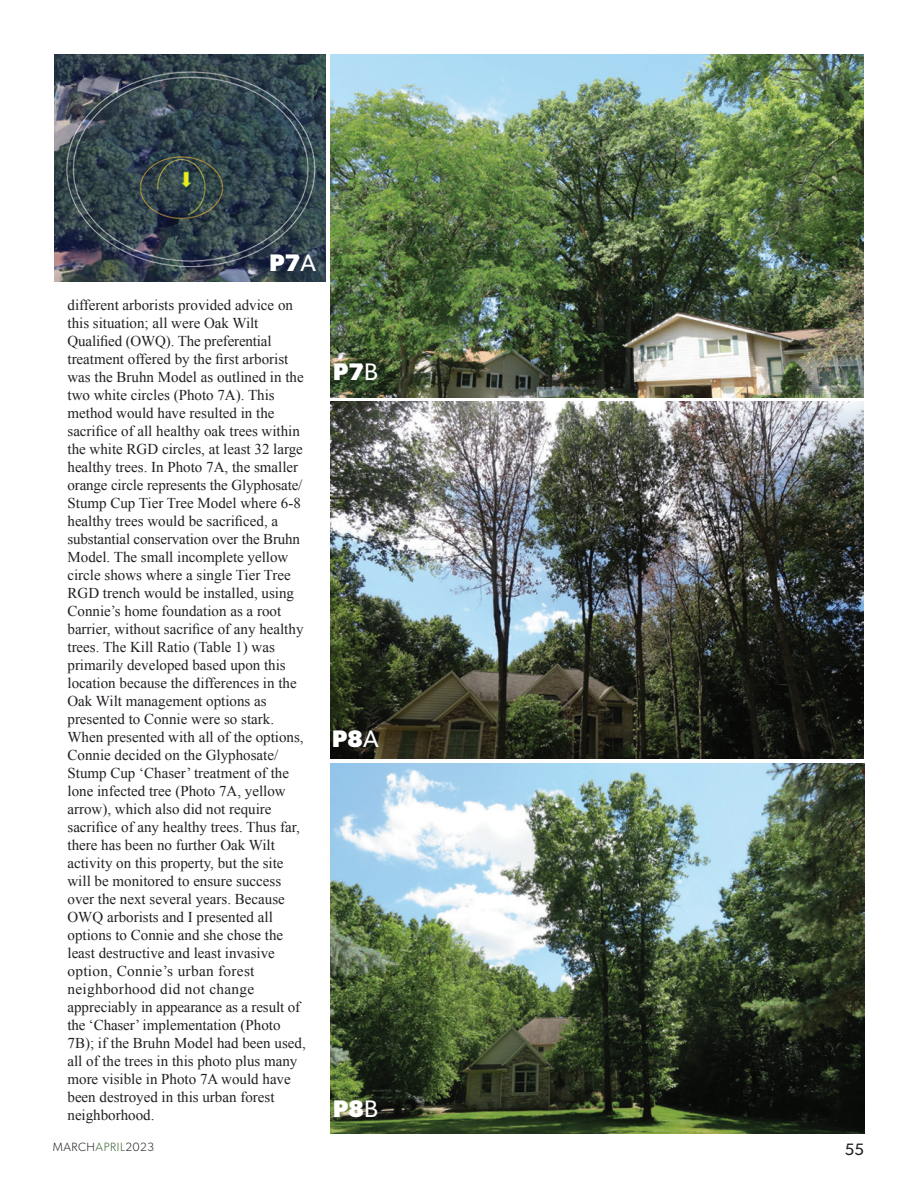
<style>
.page{position:relative;width:918px;height:1188px;background:#fff}
.page>*{position:absolute;margin:0;border:0;box-sizing:border-box;transform-origin:0 0}
.t1{font:700 24px "Gibson";color:#fff}
.t2{font:16.5px "Gibson";color:#231f20}
.t3{font:15px/18px "Times New Roman";color:#231f20}
.t4{font:300 12px "Gibson";letter-spacing:.05em;color:#231f20}
.s1{font-weight:400}
.s2{color:#3a602e}
</style>
<div class="page">
<img style="left:54px;top:54px;width:271px;height:228px">
<img style="left:331px;top:54px;width:533px;height:343px">
<img style="left:331px;top:402px;width:533px;height:356px">
<img style="left:331px;top:764px;width:533px;height:370px">
<h1 class="t1" style="left:269px;top:248px;width:48px">P7<span class="s1">A</span></h1>
<p class="t3" style="left:68px;top:296px;width:240px">different arborists provided advice on this situation; all were Oak Wilt Qualified (OWQ). The preferential treatment offered by the first arborist was the Bruhn Model as outlined in the two white circles (Photo 7A). This method would have resulted in the sacrifice of all healthy oak trees within the white RGD circles, at least 32 large healthy trees. In Photo 7A, the smaller orange circle represents the Glyphosate/ Stump Cup Tier Tree Model where 6-8 healthy trees would be sacrificed, a substantial conservation over the Bruhn Model. The small incomplete yellow circle shows where a single Tier Tree RGD trench would be installed, using Connie’s home foundation as a root barrier, without sacrifice of any healthy trees. The Kill Ratio (Table 1) was primarily developed based upon this location because the differences in the Oak Wilt management options as presented to Connie were so stark.<br>When presented with all of the options, Connie decided on the Glyphosate/ Stump Cup ‘Chaser’ treatment of the lone infected tree (Photo 7A, yellow arrow), which also did not require sacrifice of any healthy trees. Thus far, there has been no further Oak Wilt activity on this property, but the site will be monitored to ensure success over the next several years. Because OWQ arborists and I presented all options to Connie and she chose the least destructive and least invasive option, Connie’s urban forest neighborhood did not change appreciably in appearance as a result of the ‘Chaser’ implementation (Photo 7B); if the Bruhn Model had been used, all of the trees in this photo plus many more visible in Photo 7A would have been destroyed in this urban forest neighborhood.</p>
<h1 class="t1" style="left:333px;top:358px;width:47px">P7<span class="s1">B</span></h1>
<h1 class="t1" style="left:332px;top:725px;width:48px">P8<span class="s1">A</span></h1>
<h1 class="t1" style="left:333px;top:1094px;width:47px">P8<span class="s1">B</span></h1>
<p class="t4" style="left:53px;top:1140px;width:103px">MARCH<span class="s2">APRIL</span>2023</p>
<p class="t2" style="left:845px;top:1139px;width:21px">55</p>
</div>
